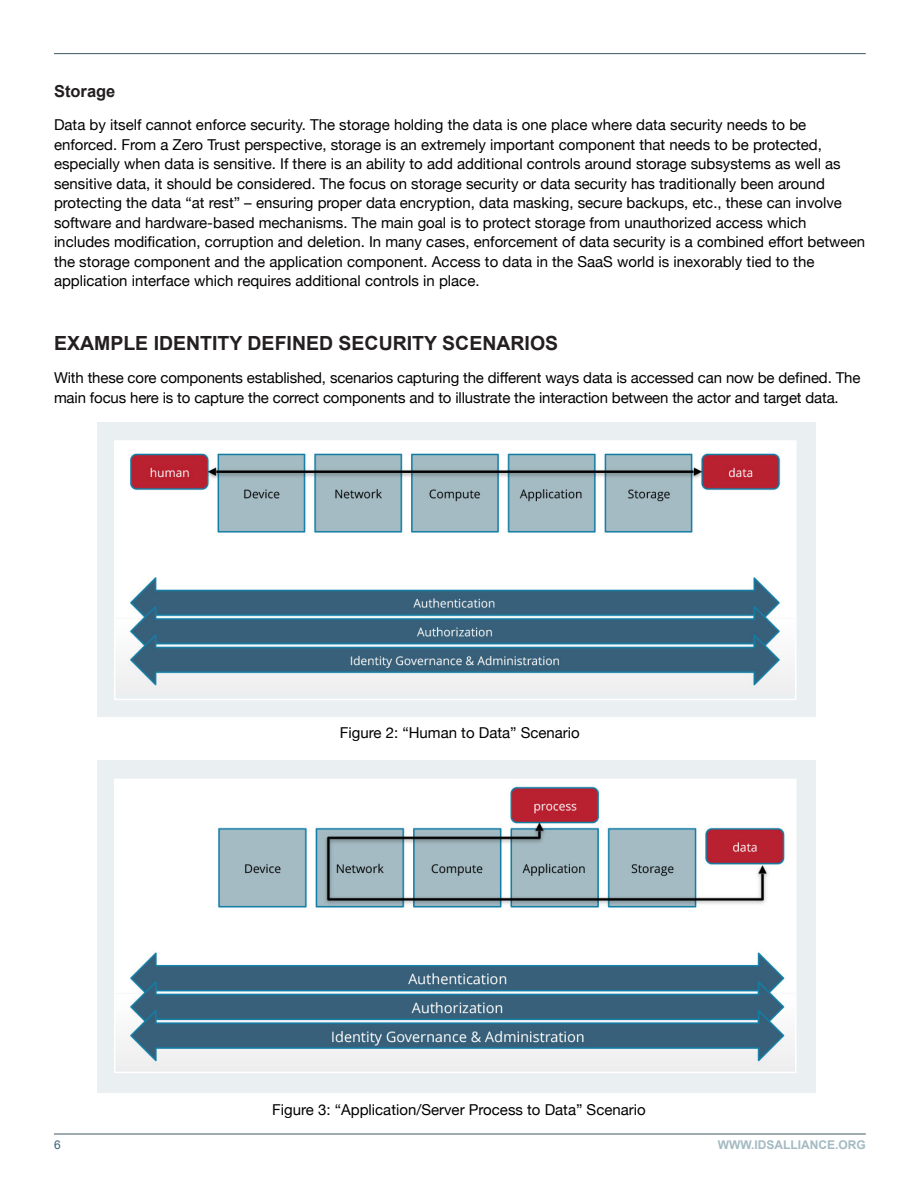
<style>
.page{position:relative;width:918px;height:1188px;background:#fff}
.page>*{position:absolute;margin:0;border:0;box-sizing:border-box;transform-origin:0 0}
.Whitepaper_Title{font:700 19.5px "Arial";color:#231f20}
.Whitepaper_Subtitle{font:700 16.5px "Arial";color:#231f20}
.Whitepaper_Body{font:15px/19.5px "Helvetica Neue";color:#000}
.Whitepaper_Figure_Ca{font:15px "Helvetica Neue";color:#000}
.t1{font:700 12px "Arial";color:#a4bac2}
.t2{font:12px "Arial";color:#3b617a}
</style>
<div class="page">
<hr style="left:54px;top:53px;width:812px;height:1px;background:#3f5862">
<hr style="left:54px;top:1134px;width:812px;height:1px;background:#3f5862">
<div style="left:97px;top:422px;width:718px;height:295px;background:#eaeff1"></div>
<img style="left:117px;top:443px;width:676px;height:243px">
<div style="left:114px;top:440px;width:682px;height:260px;border:2px solid #fff"></div>
<div style="left:97px;top:760px;width:718px;height:333px;background:#eaeff1"></div>
<img style="left:117px;top:782px;width:676px;height:280px">
<div style="left:114px;top:779px;width:682px;height:294px;border:2px solid #fff"></div>
<p class="Whitepaper_Subtitle" style="left:54px;top:81px;width:63px">Storage</p>
<p class="Whitepaper_Body" style="left:54px;top:116px;width:813px">Data by itself cannot enforce security. The storage holding the data is one place where data security needs to be enforced. From a Zero Trust perspective, storage is an extremely important component that needs to be protected, especially when data is sensitive. If there is an ability to add additional controls around storage subsystems as well as sensitive data, it should be considered. The focus on storage security or data security has traditionally been around protecting the data “at rest” – ensuring proper data encryption, data masking, secure backups, etc., these can involve software and hardware-based mechanisms. The main goal is to protect storage from unauthorized access which includes modification, corruption and deletion. In many cases, enforcement of data security is a combined effort between the storage component and the application component. Access to data in the SaaS world is inexorably tied to the application interface which requires additional controls in place.</p>
<p class="Whitepaper_Title" style="left:54px;top:330px;width:506px">EXAMPLE IDENTITY DEFINED SECURITY SCENARIOS</p>
<p class="Whitepaper_Body" style="left:54px;top:369px;width:808px">With these core components established, scenarios capturing the different ways data is accessed can now be defined. The main focus here is to capture the correct components and to illustrate the interaction between the actor and target data.</p>
<p class="Whitepaper_Figure_Ca" style="left:340px;top:722px;width:242px">Figure 2: “Human to Data” Scenario</p>
<p class="Whitepaper_Figure_Ca" style="left:272px;top:1099px;width:375px">Figure 3: “Application/Server Process to Data” Scenario</p>
<p class="t2" style="left:54px;top:1137px;width:8px">6</p>
<p class="t1" style="left:718px;top:1137px;width:149px">WWW.IDSALLIANCE.ORG</p>
</div>
